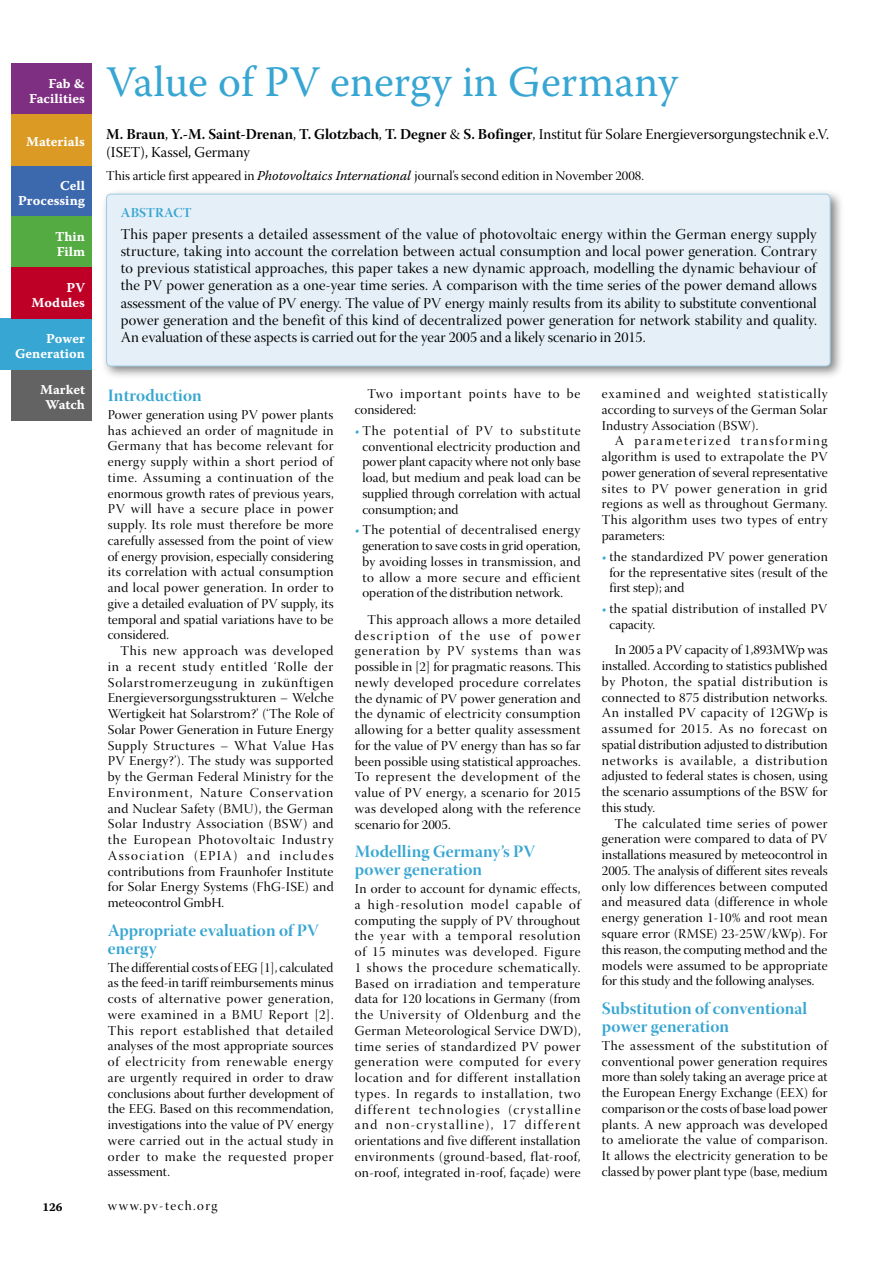
<style>
.page{position:relative;width:893px;height:1263px;background:#fff}
.page>*{position:absolute;margin:0;border:0;box-sizing:border-box;transform-origin:0 0}
.t1{font:43.5px "Warnock Pro";color:#37a6d2}
.t2{font:17.25px/18px "Warnock Pro Bold Disp";letter-spacing:.005em;color:#37a6d2}
.t3{font:15px/17.2px "Warnock Pro Disp";color:#000;text-align:justify}
.t4{font:15px "Warnock Pro Bold Subh";letter-spacing:.005em;color:#000}
.t5{font:15px "Warnock Pro Subh";color:#000}
.t6{font:13.5px/15.8px "Warnock Pro Disp";letter-spacing:.01em;color:#000;text-align:justify}
.t7{font:13.5px/15px "Warnock Pro Bold Capt";color:#fff;text-align:right}
.t8{font:13.5px/15.8px "Warnock Pro Disp";letter-spacing:.06em;color:#000}
.t9{font:13.5px "Warnock Pro Disp";letter-spacing:.1em;color:#000}
.t10{font:13.5px "Warnock Pro Bold Disp";letter-spacing:.01em;color:#37a6d2}
.t11{font:12px "Warnock Pro Bold Capt";color:#000}
.s1{font-family:"Warnock Pro Subh"}
.s2{font-family:"Warnock Pro";font-style:italic}
.s3{color:#37a6d2}
</style>
<div class="page">
<div style="left:11px;top:370px;width:80px;height:51px;background:#636363"></div>
<div style="left:11px;top:166px;width:80px;height:51px;background:#3c68ae"></div>
<div style="left:11px;top:64px;width:80px;height:51px;background:#7f2f82"></div>
<div style="left:11px;top:217px;width:80px;height:51px;background:#54ab42"></div>
<div style="left:11px;top:115px;width:80px;height:51px;background:#da9a23"></div>
<div style="left:0;top:319px;width:91px;height:51px;background:#37a6d2"></div>
<div style="left:11px;top:268px;width:80px;height:51px;background:#be0027"></div>
<div style="left:100px;top:187px;width:746px;height:195px;background:#000;opacity:.5"></div>
<div style="left:106px;top:194px;width:725px;height:172px;background:#e4eff7"></div>
<p class="t7" style="left:29px;top:75px;width:57px">Fab &amp;<br>Facilities</p>
<p class="t7" style="left:26px;top:134px;width:60px">Materials</p>
<p class="t7" style="left:18px;top:178px;width:68px">Cell<br>Processing</p>
<p class="t7" style="left:55px;top:229px;width:31px;text-align:left">Thin<br>Film</p>
<p class="t7" style="left:32px;top:280px;width:55px">PV<br>Modules</p>
<p class="t7" style="left:15px;top:331px;width:72px">Power<br>Generation</p>
<p class="t7" style="left:40px;top:382px;width:46px;text-align:center">Market<br>Watch</p>
<h1 class="t1" style="left:106px;top:55px;width:573px">Value of PV energy in Germany</h1>
<p class="t4" style="left:106px;top:125px;width:724px">M. Braun<span class="s1">,</span> Y.-M. Saint-Drenan<span class="s1">,</span> T. Glotzbach<span class="s1">,</span> T. Degner <span class="s1">&amp;</span> S. Bofinger<span class="s1">, Institut für Solare Energieversorgungstechnik e.V.</span></p>
<p class="t5" style="left:106px;top:144px;width:145px">(ISET), Kassel, Germany</p>
<p class="t6" style="left:106px;top:169px;width:539px">This article first appeared in <span class="s2">Photovoltaics International</span> journal’s second edition in November 2008.</p>
<p class="t10" style="left:121px;top:204px;width:72px">ABSTRACT</p>
<p class="t3" style="left:121px;top:227px;width:698px">This paper presents a detailed assessment of the value of photovoltaic energy within the German energy supply structure, taking into account the correlation between actual consumption and local power generation. Contrary to previous statistical approaches, this paper takes a new dynamic approach, modelling the dynamic behaviour of the PV power generation as a one-year time series. A comparison with the time series of the power demand allows assessment of the value of PV energy. The value of PV energy mainly results from its ability to substitute conventional power generation and the benefit of this kind of decentralized power generation for network stability and quality.<br>An evaluation of these aspects is carried out for the year 2005 and a likely scenario in 2015.</p>
<p class="t2" style="left:108px;top:386px;width:95px">Introduction</p>
<p class="t6" style="left:108px;top:408px;width:227px">Power generation using PV power plants has achieved an order of magnitude in Germany that has become relevant for energy supply within a short period of time. Assuming a continuation of the enormous growth rates of previous years, PV will have a secure place in power supply. Its role must therefore be more carefully assessed from the point of view of energy provision, especially considering its correlation with actual consumption and local power generation. In order to give a detailed evaluation of PV supply, its temporal and spatial variations have to be considered.</p>
<p class="t6" style="left:108px;top:644px;width:227px;text-indent:13px">This new approach was developed in a recent study entitled ‘Rolle der Solarstromerzeugung in zukünftigen Energieversorgungsstrukturen – Welche Wertigkeit hat Solarstrom?’ (‘The Role of Solar Power Generation in Future Energy Supply Structures – What Value Has PV Energy?’). The study was supported by the German Federal Ministry for the Environment, Nature Conservation and Nuclear Safety (BMU), the German Solar Industry Association (BSW) and the European Photovoltaic Industry Association (EPIA) and includes contributions from Fraunhofer Institute for Solar Energy Systems (FhG-ISE) and meteocontrol GmbH.</p>
<p class="t2" style="left:108px;top:921px;width:213px">Appropriate evaluation of PV energy</p>
<p class="t6" style="left:108px;top:961px;width:227px">The differential costs of EEG [1], calculated as the feed-in tariff reimbursements minus costs of alternative power generation, were examined in a BMU Report [2].<br>This report established that detailed analyses of the most appropriate sources of electricity from renewable energy are urgently required in order to draw conclusions about further development of the EEG. Based on this recommendation, investigations into the value of PV energy were carried out in the actual study in order to make the requested proper assessment.</p>
<p class="t8" style="left:355px;top:387px;width:227px;text-indent:13px">Two important points have to be considered:</p>
<p class="t6" style="left:362px;top:424px;width:220px;text-indent:-8px"><span class="s3">•</span> The potential of PV to substitute conventional electricity production and power plant capacity where not only base load, but medium and peak load can be supplied through correlation with actual consumption; and</p>
<p class="t6" style="left:362px;top:524px;width:220px;text-indent:-8px"><span class="s3">•</span> The potential of decentralised energy generation to save costs in grid operation, by avoiding losses in transmission, and to allow a more secure and efficient operation of the distribution network.</p>
<p class="t6" style="left:355px;top:613px;width:227px;text-indent:13px">This approach allows a more detailed description of the use of power generation by PV systems than was possible in [2] for pragmatic reasons. This newly developed procedure correlates the dynamic of PV power generation and the dynamic of electricity consumption allowing for a better quality assessment for the value of PV energy than has so far been possible using statistical approaches.<br>To represent the development of the value of PV energy, a scenario for 2015 was developed along with the reference scenario for 2005.</p>
<p class="t2" style="left:355px;top:842px;width:182px">Modelling Germany’s PV power generation</p>
<p class="t6" style="left:355px;top:882px;width:227px">In order to account for dynamic effects, a high-resolution model capable of computing the supply of PV throughout the year with a temporal resolution of 15 minutes was developed. Figure 1 shows the procedure schematically.<br>Based on irradiation and temperature data for 120 locations in Germany (from the University of Oldenburg and the German Meteorological Service DWD), time series of standardized PV power generation were computed for every location and for different installation types. In regards to installation, two different technologies (crystalline and non-crystalline), 17 different orientations and five different installation environments (ground-based, flat-roof, on-roof, integrated in-roof, façade) were</p>
<p class="t6" style="left:602px;top:387px;width:227px">examined and weighted statistically according to surveys of the German Solar Industry Association (BSW).</p>
<p class="t6" style="left:602px;top:435px;width:227px;text-indent:13px">A parameterized transforming algorithm is used to extrapolate the PV power generation of several representative sites to PV power generation in grid regions as well as throughout Germany.<br>This algorithm uses two types of entry parameters:</p>
<p class="t6" style="left:609px;top:550px;width:220px;text-indent:-8px"><span class="s3">•</span> the standardized PV power generation for the representative sites (result of the first step); and</p>
<p class="t6" style="left:609px;top:602px;width:220px;text-indent:-8px"><span class="s3">•</span> the spatial distribution of installed PV capacity.</p>
<p class="t6" style="left:602px;top:644px;width:227px;text-indent:13px">In 2005 a PV capacity of 1,893MWp was installed. According to statistics published by Photon, the spatial distribution is connected to 875 distribution networks.<br>An installed PV capacity of 12GWp is assumed for 2015. As no forecast on spatial distribution adjusted to distribution networks is available, a distribution adjusted to federal states is chosen, using the scenario assumptions of the BSW for this study.</p>
<p class="t6" style="left:602px;top:817px;width:227px;text-indent:13px">The calculated time series of power generation were compared to data of PV installations measured by meteocontrol in 2005. The analysis of different sites reveals only low differences between computed and measured data (difference in whole energy generation 1-10% and root mean square error (RMSE) 23-25W/kWp). For this reason, the computing method and the models were assumed to be appropriate for this study and the following analyses.</p>
<p class="t2" style="left:602px;top:999px;width:207px">Substitution of conventional power generation</p>
<p class="t6" style="left:602px;top:1039px;width:227px">The assessment of the substitution of conventional power generation requires more than solely taking an average price at the European Energy Exchange (EEX) for comparison or the costs of base load power plants. A new approach was developed to ameliorate the value of comparison.<br>It allows the electricity generation to be classed by power plant type (base, medium</p>
<p class="t11" style="left:43px;top:1200px;width:22px">126</p>
<p class="t9" style="left:108px;top:1198px;width:111px">www.pv-tech.org</p>
</div>
